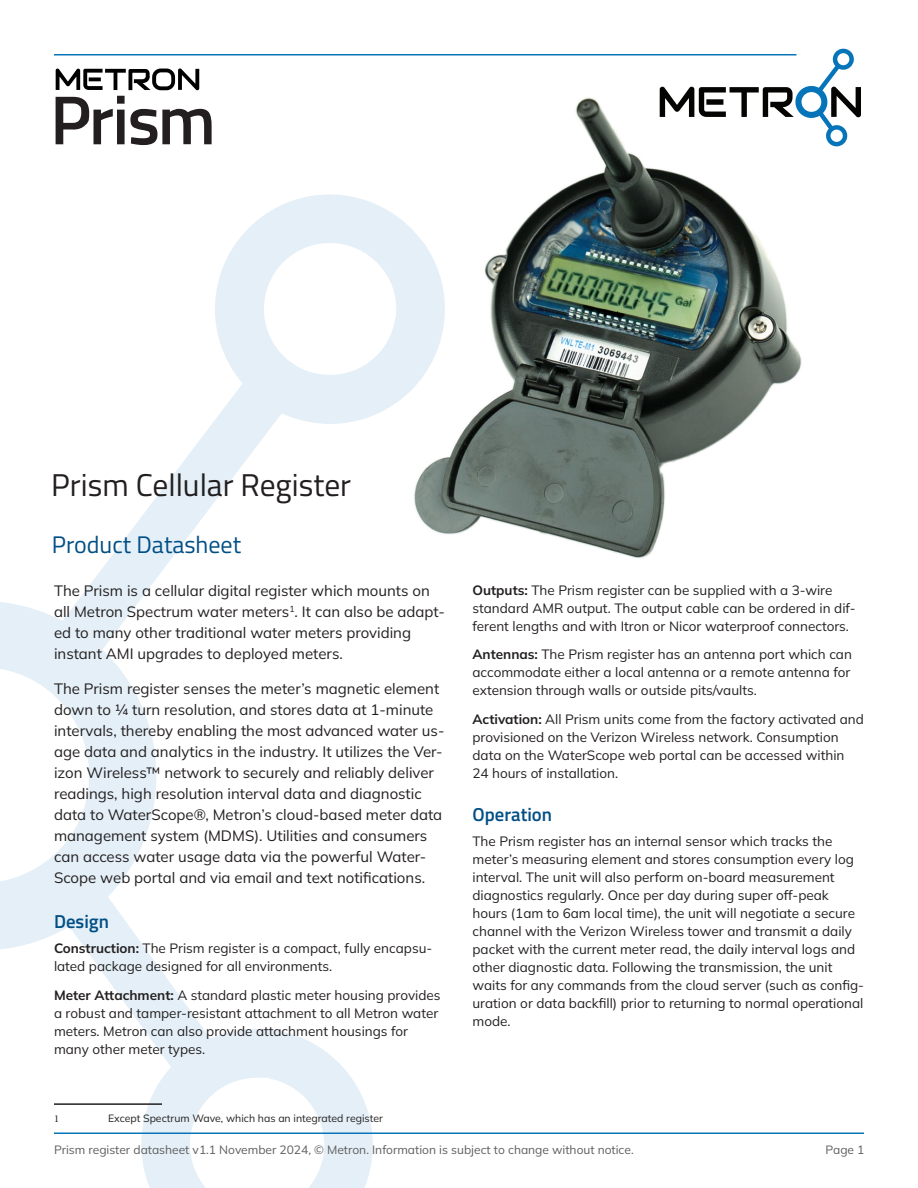
<style>
.page{position:relative;width:918px;height:1188px;background:#fff}
.page>*{position:absolute;margin:0;border:0;box-sizing:border-box;transform-origin:0 0}
.Metron_Header_1_black{font:31.5px "Titillium Web";color:#231f20}
.Metron_Header_2_blue{font:24px "Titillium Web";color:#004f85}
.Metron_Header_3_blue{font:600 18.75px "Titillium Web";color:#004f85}
.Metron_Body_10pt{font:15px/21px "Mulish";color:#231f20}
.Metron_Body_9pt{font:13.5px/18px "Mulish";color:#231f20}
.t1{font:12px "Mulish";color:#5e5e5e}
.t2{font:10.5px "Mulish";color:#231f20}
.t3{font:10.5px "Minion Pro";color:#231f20}
.s1{font-weight:700}
</style>
<div class="page">
<svg style="left:0;top:194px;width:373px;height:994px"></svg>
<hr style="left:54px;top:1132px;width:810px;height:2px;background:#0974b7">
<hr style="left:54px;top:54px;width:742px;height:2px;background:#0974b7">
<hr style="left:54px;top:1103px;width:108px;height:2px;background:#231f20">
<svg style="left:56px;top:68px;width:143px;height:22px"></svg>
<svg style="left:56px;top:96px;width:156px;height:49px"></svg>
<img style="left:339px;top:48px;width:522px;height:566px">
<p class="Metron_Header_1_black" style="left:51px;top:462px;width:301px">Prism Cellular Register</p>
<p class="Metron_Header_2_blue" style="left:52px;top:527px;width:191px">Product Datasheet</p>
<p class="Metron_Body_10pt" style="left:54px;top:580px;width:393px">The Prism is a cellular digital register which mounts on all Metron Spectrum water meters<sup>1</sup>. It can also be adapt&shy;ed to many other traditional water meters providing instant AMI upgrades to deployed meters.</p>
<p class="Metron_Body_10pt" style="left:54px;top:677px;width:392px">The Prism register senses the meter’s magnetic element down to ¼ turn resolution, and stores data at 1-minute intervals, thereby enabling the most advanced water us&shy;age data and analytics in the industry. It utilizes the Ver&shy;izon Wireless™ network to securely and reliably deliver readings, high resolution interval data and diagnostic data to WaterScope®, Metron’s cloud-based meter data management system (MDMS). Utilities and consumers can access water usage data via the powerful Water-Scope web portal and via email and text notifications.</p>
<p class="Metron_Header_3_blue" style="left:54px;top:907px;width:56px">Design</p>
<p class="Metron_Body_9pt" style="left:54px;top:939px;width:380px"><span class="s1">Construction:</span> The Prism register is a compact, fully encapsu&shy;lated package designed for all environments.</p>
<p class="Metron_Body_9pt" style="left:54px;top:986px;width:388px"><span class="s1">Meter Attachment:</span> A standard plastic meter housing provides a robust and tamper-resistant attachment to all Metron water meters. Metron can also provide attachment housings for many other meter types.</p>
<p class="t3" style="left:54px;top:1112px;width:7px">1</p>
<p class="t2" style="left:108px;top:1111px;width:276px">Except Spectrum Wave, which has an integrated register</p>
<p class="Metron_Body_9pt" style="left:472px;top:580px;width:385px"><span class="s1">Outputs:</span> The Prism register can be supplied with a 3-wire standard AMR output. The output cable can be ordered in dif&shy;ferent lengths and with Itron or Nicor waterproof connectors.</p>
<p class="Metron_Body_9pt" style="left:472px;top:645px;width:381px"><span class="s1">Antennas:</span> The Prism register has an antenna port which can accommodate either a local antenna or a remote antenna for extension through walls or outside pits/vaults.</p>
<p class="Metron_Body_9pt" style="left:472px;top:710px;width:393px"><span class="s1">Activation:</span> All Prism units come from the factory activated and provisioned on the Verizon Wireless network. Consumption data on the WaterScope web portal can be accessed within 24 hours of installation.</p>
<p class="Metron_Header_3_blue" style="left:472px;top:800px;width:81px">Operation</p>
<p class="Metron_Body_9pt" style="left:472px;top:832px;width:393px">The Prism register has an internal sensor which tracks the meter’s measuring element and stores consumption every log interval. The unit will also perform on-board measurement diagnostics regularly. Once per day during super off-peak hours (1am to 6am local time), the unit will negotiate a secure channel with the Verizon Wireless tower and transmit a daily packet with the current meter read, the daily interval logs and other diagnostic data. Following the transmission, the unit waits for any commands from the cloud server (such as config&shy;uration or data backfill) prior to returning to normal operational mode.</p>
<p class="t1" style="left:54px;top:1141px;width:581px">Prism register datasheet v1.1 November 2024, © Metron. Information is subject to change without notice.</p>
<p class="t1" style="left:826px;top:1141px;width:40px">Page 1</p>
</div>
